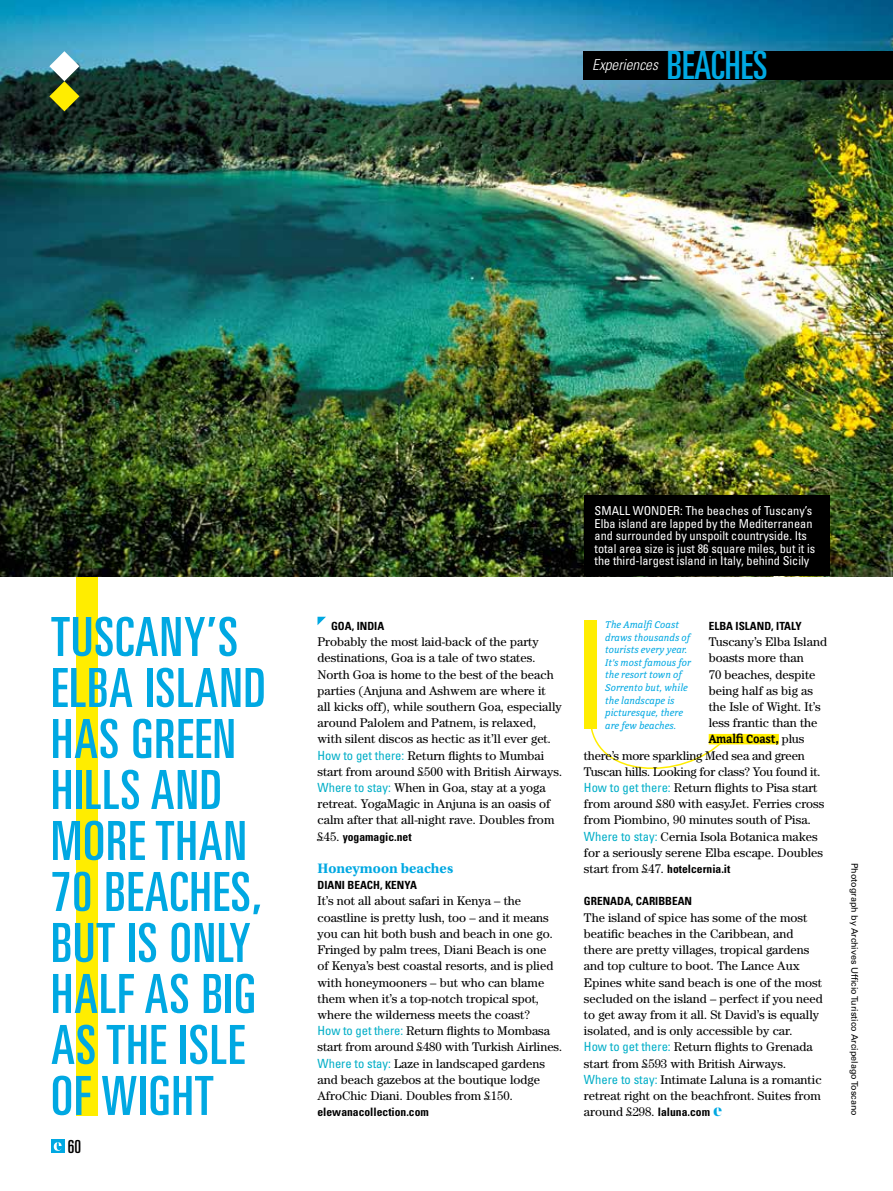
<style>
.page{position:relative;width:893px;height:1191px;background:#fff}
.page>*{position:absolute;margin:0;border:0;box-sizing:border-box;transform-origin:0 0}
.t1{font:ultra-condensed 54px/51px "Univers LT Std";letter-spacing:.02em;color:#00a8e2}
.t2{font:ultra-condensed 38.85px "Univers LT Std";color:#00a8e2}
.t3{font:ultra-condensed 18px "Univers LT Std";color:#000}
.t4{font:italic 300 condensed 15.15px "Univers LT Std";color:#fff}
.t5{font:700 14.4px "Utopia Std";letter-spacing:.005em;color:#00a8e2}
.t6{font:12.6px/16.2px "Century Std";color:#000}
.t7{font:600 12.6px "Directa Serif";letter-spacing:-.015em;color:#000}
.t8{font:condensed 12.3px/12.6px "Univers LT Std";color:#fff}
.t9{font:700 condensed 11.55px "Univers LT Std";color:#000}
.t10{font:700 condensed 11.25px "Univers LT Std";color:#000}
.t11{font:italic 10.2px/12.6px "Directa Serif";color:#00a8e2}
.t12{font:9px "Univers LT Std";color:#000}
.s1{font-family:"Univers LT Std";font-stretch:condensed;color:#00aec7}
.s2{font-family:"Century Std";font-weight:400;font-stretch:normal;font-size:12.6px}
.s3{font-family:"Century Std";font-weight:400}
.s4{font-family:"Univers LT Std";font-weight:700;font-stretch:condensed;font-size:11.55px}
.s5{font-family:"Narziss";font-weight:800;font-size:16.5px;color:#00a8e2}
</style>
<div class="page">
<svg style="left:591px;top:729px;width:135px;height:40px"></svg>
<div style="left:584px;top:620px;width:13px;height:109px;background:#ffed00"></div>
<div style="left:76px;top:567px;width:21px;height:549px;background:#ffed00"></div>
<div style="left:709px;top:734px;width:70px;height:10px;background:#ffed00"></div>
<img style="left:0;top:0;width:893px;height:576px">
<div style="left:584px;top:495px;width:245px;height:81px;background:#000"></div>
<svg style="left:317px;top:617px;width:9px;height:8px"></svg>
<svg style="left:49px;top:51px;width:30px;height:60px"></svg>
<svg style="left:51px;top:1140px;width:13px;height:13px"></svg>
<svg style="left:54px;top:1142px;width:8px;height:8px"></svg>
<div style="left:584px;top:51px;width:309px;height:28px;background:#000"></div>
<p class="t4" style="left:592px;top:56px;width:67px">Experiences</p>
<h2 class="t2" style="left:667px;top:43px;width:102px">BEACHES</h2>
<h1 class="t1" style="left:51px;top:611px;width:216px">TUSCANY’S<br>ELBA ISLAND<br>HAS GREEN<br>HILLS AND<br>MORE THAN<br>70 BEACHES,<br>BUT IS ONLY<br>HALF AS BIG<br>AS THE ISLE<br>OF WIGHT</h1>
<h3 class="t3" style="left:68px;top:1136px;width:15px">60</h3>
<p class="t10" style="left:331px;top:619px;width:55px">GOA, INDIA</p>
<p class="t6" style="left:317px;top:633px;width:246px">Probably the most laid-back of the party destinations, Goa is a tale of two states.<br>North Goa is home to the best of the beach parties (Anjuna and Ashwem are where it all kicks off), while southern Goa, especially around Palolem and Patnem, is relaxed, with silent discos as hectic as it’ll ever get.<br><span class="s1">How to get there:</span> Return flights to Mumbai start from around £500 with British Airways.<br><span class="s1">Where to stay:</span> When in Goa, stay at a yoga retreat. YogaMagic in Anjuna is an oasis of calm after that all-night rave. Doubles from</p>
<p class="t9" style="left:317px;top:829px;width:96px"><span class="s2">£45.</span> yogamagic.net</p>
<p class="t5" style="left:317px;top:860px;width:137px">Honeymoon beaches</p>
<p class="t10" style="left:317px;top:878px;width:101px">DIANI BEACH, KENYA</p>
<p class="t6" style="left:317px;top:892px;width:246px">It’s not all about safari in Kenya – the coastline is pretty lush, too – and it means you can hit both bush and beach in one go.<br>Fringed by palm trees, Diani Beach is one<br>of Kenya’s best coastal resorts, and is plied with honeymooners – but who can blame them when it’s a top-notch tropical spot, where the wilderness meets the coast?<br><span class="s1">How to get there:</span> Return flights to Mombasa start from around £480 with Turkish Airlines.<br><span class="s1">Where to stay:</span> Laze in landscaped gardens and beach gazebos at the boutique lodge AfroChic Diani. Doubles from £150.</p>
<p class="t9" style="left:317px;top:1105px;width:113px">elewanacollection.com</p>
<p class="t8" style="left:595px;top:504px;width:222px">SMALL WONDER: The beaches of Tuscany’s Elba island are lapped by the Mediterranean and surrounded by unspoilt countryside. Its total area size is just 86 square miles, but it is the third-largest island in Italy, behind Sicily</p>
<p class="t11" style="left:605px;top:618px;width:87px">The Amalfi Coast draws thousands of tourists every year.<br>It’s most famous for the resort town of<br>Sorrento but, while the landscape is picturesque, there are few beaches.</p>
<p class="t10" style="left:709px;top:619px;width:94px">ELBA ISLAND, ITALY</p>
<p class="t6" style="left:709px;top:633px;width:120px">Tuscany’s Elba Island boasts more than<br>70 beaches, despite being half as big as the Isle of Wight. It’s less frantic than the</p>
<p class="t7" style="left:709px;top:731px;width:97px">Amalfi Coast, <span class="s3">plus</span></p>
<p class="t6" style="left:584px;top:747px;width:242px">there’s more sparkling Med sea and green Tuscan hills. Looking for class? You found it.<br><span class="s1">How to get there:</span> Return flights to Pisa start from around £80 with easyJet. Ferries cross from Piombino, 90 minutes south of Pisa.<br><span class="s1">Where to stay:</span> Cernia Isola Botanica makes for a seriously serene Elba escape. Doubles</p>
<p class="t9" style="left:584px;top:862px;width:148px"><span class="s2">start from £47.</span> hotelcernia.it</p>
<p class="t10" style="left:584px;top:894px;width:110px">GRENADA, CARIBBEAN</p>
<p class="t6" style="left:584px;top:909px;width:240px">The island of spice has some of the most beatific beaches in the Caribbean, and there are pretty villages, tropical gardens and top culture to boot. The Lance Aux Epines white sand beach is one of the most secluded on the island – perfect if you need to get away from it all. St David’s is equally isolated, and is only accessible by car.<br><span class="s1">How to get there:</span> Return flights to Grenada start from £593 with British Airways.<br><span class="s1">Where to stay:</span> Intimate Laluna is a romantic retreat right on the beachfront. Suites from around £298. <span class="s4">laluna.com</span> <span class="s5">e</span></p>
<p class="t12" style="left:860px;top:862px;width:254px;rotate:90deg">Photograph by Archives Ufficio Turistico Arcipelago Toscano</p>
</div>
